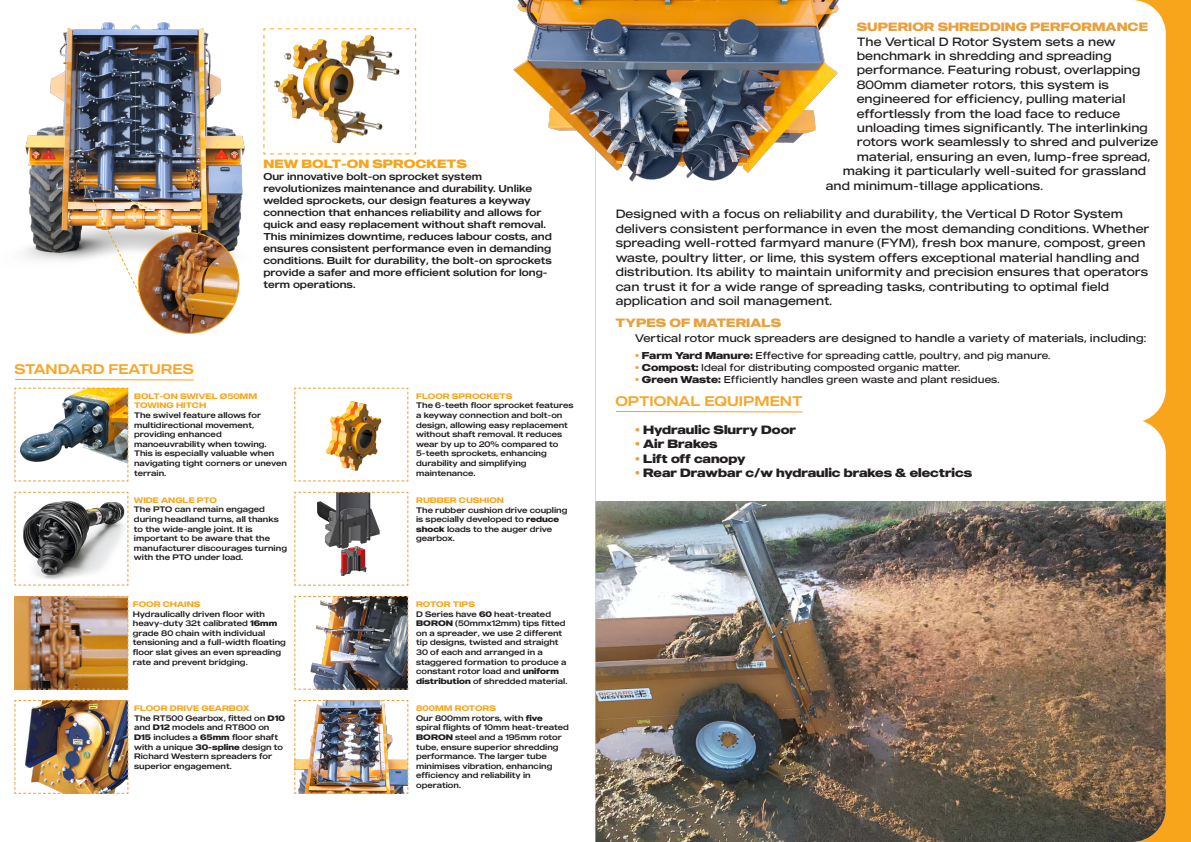
<style>
.page{position:relative;width:1191px;height:842px;background:#fff}
.page>*{position:absolute;margin:0;border:0;box-sizing:border-box;transform-origin:0 0}
.t1{font:14px "MADE Outer Sans";color:#f9a628}
.t2{font:300 12px/14.4px "MADE Outer Sans";color:#231f20}
.t3{font:700 12px "MADE Outer Sans";color:#231f20}
.t4{font:700 12px "MADE Outer Sans";color:#eaa03e}
.t5{font:700 12px "MADE Outer Sans";color:#f9a51b}
.t6{font:300 11px "MADE Outer Sans";color:#231f20}
.t7{font:10px/12px "MADE Outer Sans";color:#231f20}
.t8{font:300 10px "MADE Outer Sans";color:#231f20}
.t9{font:8px/9.6px "MADE Outer Sans";color:#231f20}
.t10{font:500 8px/9.6px "MADE Outer Sans";color:#f9a51b}
.s1{font-weight:700}
.s2{font-weight:500;color:#f9a51b}
.s3{font-weight:700;color:#eaa03e}
.s4{color:#eaa03e}
</style>
<div class="page">
<div style="left:1165px;top:0;width:26px;height:842px;background:#f9a51b"></div>
<img style="left:595px;top:502px;width:570px;height:340px">
<img style="left:513px;top:0;width:326px;height:216px">
<img style="left:24px;top:22px;width:221px;height:300px">
<img style="left:294px;top:595px;width:115px;height:95px">
<img style="left:294px;top:700px;width:115px;height:94px">
<svg style="left:294px;top:387px;width:115px;height:95px"></svg>
<svg style="left:294px;top:491px;width:115px;height:95px"></svg>
<svg style="left:14px;top:491px;width:115px;height:95px"></svg>
<img style="left:14px;top:595px;width:115px;height:95px">
<img style="left:14px;top:387px;width:115px;height:95px">
<img style="left:14px;top:700px;width:115px;height:94px">
<img style="left:138px;top:233px;width:101px;height:100px;border-radius:50px">
<img style="left:80px;top:175px;width:127px;height:119px">
<svg style="left:15px;top:379px;width:179px;height:2px"></svg>
<svg style="left:616px;top:411px;width:187px;height:2px"></svg>
<img style="left:263px;top:28px;width:153px;height:127px">
<p class="t1" style="left:14px;top:360px;width:181px">STANDARD FEATURES</p>
<p class="t5" style="left:263px;top:155px;width:205px">NEW BOLT-ON SPROCKETS</p>
<p class="t7" style="left:263px;top:170px;width:290px">Our innovative bolt-on sprocket system revolutionizes maintenance and durability. Unlike welded sprockets, our design features a keyway connection that enhances reliability and allows for quick and easy replacement without shaft removal.<br>This minimizes downtime, reduces labour costs, and ensures consistent performance even in demanding conditions. Built for durability, the bolt-on sprockets provide a safer and more efficient solution for long&shy;term operations.</p>
<p class="t10" style="left:134px;top:391px;width:125px">BOLT-ON SWIVEL Ø50MM<br>TOWING HITCH</p>
<p class="t9" style="left:134px;top:410px;width:154px">The swivel feature allows for multidirectional movement, providing enhanced manoeuvrability when towing.<br>This is especially valuable when navigating tight corners or uneven terrain.</p>
<p class="t10" style="left:134px;top:495px;width:85px">WIDE ANGLE PTO</p>
<p class="t9" style="left:134px;top:505px;width:155px">The PTO can remain engaged during headland turns, all thanks to the wide-angle joint. It is important to be aware that the manufacturer discourages turning with the PTO under load.</p>
<p class="t10" style="left:133px;top:599px;width:69px">FOOR CHAINS</p>
<p class="t9" style="left:133px;top:609px;width:155px">Hydraulically driven floor with heavy-duty 32t calibrated <span class="s1">16mm </span>grade 80 chain with individual tensioning and a full-width floating floor slat gives an even spreading rate and prevent bridging.</p>
<p class="t10" style="left:134px;top:703px;width:117px">FLOOR DRIVE GEARBOX</p>
<p class="t9" style="left:134px;top:713px;width:152px">The RT500 Gearbox, fitted on <span class="s1">D10 </span>and <span class="s1">D12</span> models and RT800 on<br><span class="s1">D15</span> includes a <span class="s1">65mm</span> floor shaft with a unique <span class="s1">30-spline</span> design to<br>Richard Western spreaders for superior engagement.</p>
<p class="t10" style="left:416px;top:391px;width:98px">FLOOR SPROCKETS</p>
<p class="t9" style="left:416px;top:400px;width:159px">The 6-teeth floor sprocket features a keyway connection and bolt-on design, allowing easy replacement without shaft removal. It reduces wear by up to 20% compared to<br>5-teeth sprockets, enhancing durability and simplifying maintenance.</p>
<p class="t9" style="left:416px;top:495px;width:153px"><span class="s2">RUBBER CUSHION<br></span>The rubber cushion drive coupling is specially developed to <span class="s1">reduce shock</span> loads to the auger drive gearbox.</p>
<p class="t10" style="left:416px;top:599px;width:60px">ROTOR TIPS</p>
<p class="t9" style="left:416px;top:609px;width:153px">D Series have <span class="s1">60</span> heat-treated<br><span class="s1">BORON</span> (50mmx12mm) tips fitted on a spreader, we use 2 different tip designs, twisted and straight<br>30 of each and arranged in a staggered formation to produce a constant rotor load and <span class="s1">uniform distribution</span> of shredded material.</p>
<p class="t10" style="left:416px;top:703px;width:81px">800MM ROTORS</p>
<p class="t9" style="left:416px;top:713px;width:154px">Our 800mm rotors, with <span class="s1">five </span>spiral flights of 10mm heat-treated<br><span class="s1">BORON</span> steel and a 195mm rotor tube, ensure superior shredding performance. The larger tube minimises vibration, enhancing efficiency and reliability in operation.</p>
<p class="t4" style="left:857px;top:19px;width:293px">SUPERIOR SHREDDING PERFORMANCE</p>
<p class="t2" style="left:857px;top:34px;width:260px">The Vertical D Rotor System sets a new</p>
<p class="t2" style="left:857px;top:48px;width:256px">benchmark in shredding and spreading</p>
<p class="t2" style="left:857px;top:63px;width:285px">performance. Featuring robust, overlapping</p>
<p class="t2" style="left:857px;top:77px;width:254px">800mm diameter rotors, this system is</p>
<p class="t2" style="left:857px;top:91px;width:270px">engineered for efficiency, pulling material</p>
<p class="t2" style="left:857px;top:106px;width:265px">effortlessly from the load face to reduce</p>
<p class="t2" style="left:857px;top:120px;width:292px">unloading times significantly. The interlinking</p>
<p class="t2" style="left:857px;top:135px;width:303px">rotors work seamlessly to shred and pulverize</p>
<p class="t2" style="left:857px;top:149px;width:295px">material, ensuring an even, lump-free spread,</p>
<p class="t2" style="left:843px;top:163px;width:305px">making it particularly well-suited for grassland</p>
<p class="t2" style="left:826px;top:178px;width:219px">and minimum-tillage applications.</p>
<p class="t2" style="left:616px;top:207px;width:535px">Designed with a focus on reliability and durability, the Vertical D Rotor System delivers consistent performance in even the most demanding conditions. Whether spreading well-rotted farmyard manure (FYM), fresh box manure, compost, green waste, poultry litter, or lime, this system offers exceptional material handling and distribution. Its ability to maintain uniformity and precision ensures that operators can trust it for a wide range of spreading tasks, contributing to optimal field application and soil management.</p>
<p class="t4" style="left:615px;top:315px;width:167px">TYPES OF MATERIALS</p>
<p class="t6" style="left:635px;top:331px;width:512px">Vertical rotor muck spreaders are designed to handle a variety of materials, including:</p>
<p class="t8" style="left:635px;top:349px;width:417px"><span class="s3">•</span> <span class="s1">Farm Yard Manure:</span> Effective for spreading cattle, poultry, and pig manure.</p>
<p class="t8" style="left:635px;top:361px;width:327px"><span class="s3">•</span> <span class="s1">Compost:</span> Ideal for distributing composted organic matter.</p>
<p class="t8" style="left:635px;top:373px;width:366px"><span class="s3">•</span> <span class="s1">Green Waste:</span> Efficiently handles green waste and plant residues.</p>
<p class="t1" style="left:615px;top:392px;width:189px">OPTIONAL EQUIPMENT</p>
<p class="t3" style="left:635px;top:422px;width:162px"><span class="s4">•</span> Hydraulic Slurry Door</p>
<p class="t3" style="left:635px;top:436px;width:84px"><span class="s4">•</span> Air Brakes</p>
<p class="t3" style="left:635px;top:450px;width:112px"><span class="s4">•</span> Lift off canopy</p>
<p class="t3" style="left:635px;top:465px;width:338px"><span class="s4">•</span> Rear Drawbar c/w hydraulic brakes &amp; electrics</p>
</div>
